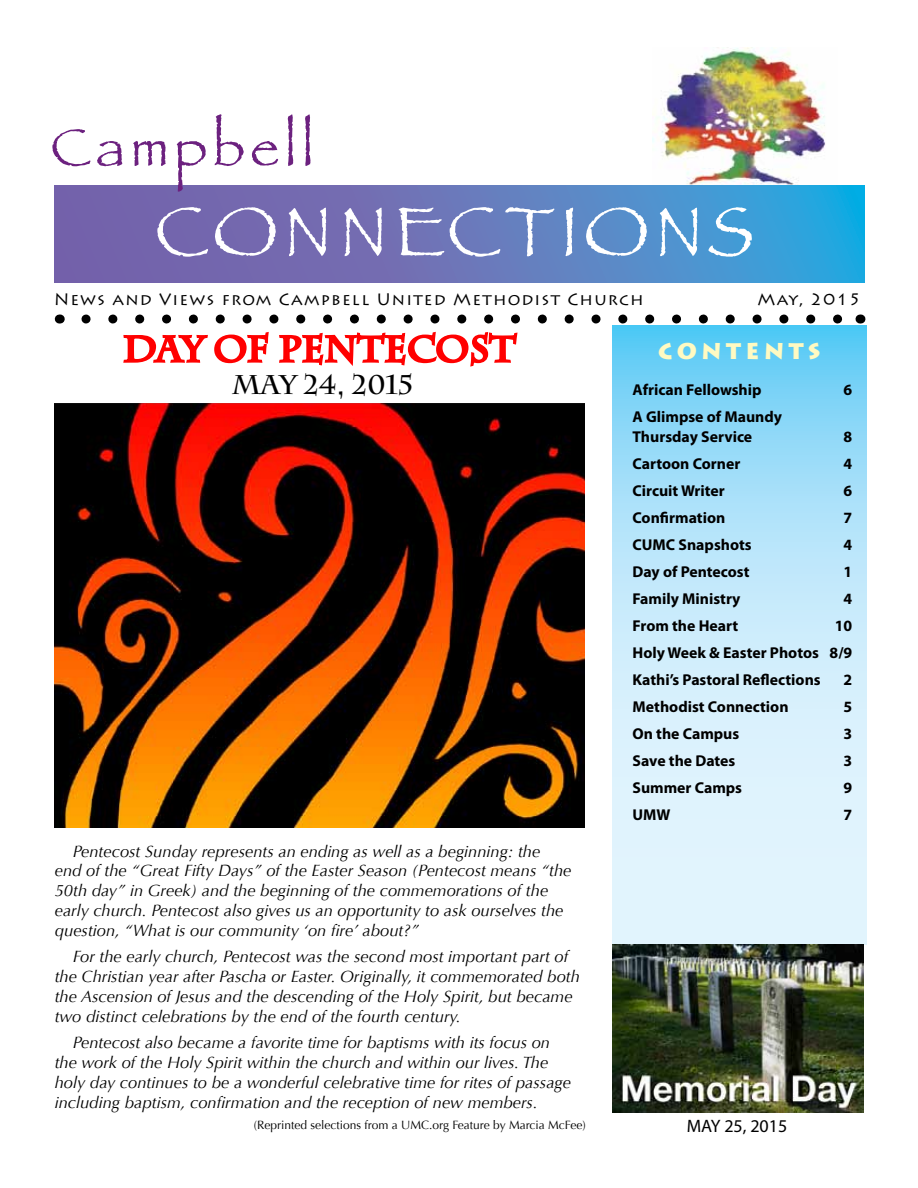
<style>
.page{position:relative;width:918px;height:1188px;background:#fff}
.page>*{position:absolute;margin:0;border:0;box-sizing:border-box;transform-origin:0 0}
.t1{font:72px "Papyrus";letter-spacing:.08em;color:#fff}
.t2{font:54px "Papyrus";letter-spacing:.1em;color:#6c217f}
.t3{font:700 36px "Charlemagne Std";color:#f00}
.t4{font:700 27px "Charlemagne Std";color:#000}
.t5{font:900 22.5px "Lithos Pro";letter-spacing:.2em;color:#fffac2}
.t6{font:18px "Myriad Pro";color:#000}
.t7{font:italic 16.5px/19.8px "Optima";color:#000}
.t8{font:16.5px "Lithos Pro";letter-spacing:.075em;color:#000}
.t9{font:700 15.75px/27px "Myriad Pro";color:#000}
.t10{font:12px "Optima";color:#000}
</style>
<div class="page">
<img style="left:652px;top:48px;width:186px;height:138px">
<svg style="left:54px;top:186px;width:810px;height:96px;background:#5f7dbe"></svg>
<svg style="left:612px;top:326px;width:254px;height:618px;background:#c2e9fb"></svg>
<svg style="left:86px;top:315px;width:761px;height:53px"></svg>
<img style="left:54px;top:403px;width:531px;height:424px">
<img style="left:612px;top:944px;width:252px;height:169px">
<h2 class="t2" style="left:51px;top:115px;width:265px">Campbell</h2>
<h1 class="t1" style="left:155px;top:188px;width:601px">CONNECTIONS</h1>
<p class="t8" style="left:54px;top:289px;width:591px">News and Views from Campbell United Methodist Church</p>
<p class="t8" style="left:758px;top:289px;width:105px">May, 2015</p>
<h3 class="t5" style="left:658px;top:337px;width:164px">CONTENTS</h3>
<p class="t9" style="left:633px;top:376px;width:131px">African Fellowship</p>
<p class="t9" style="left:844px;top:376px;width:10px">6</p>
<p class="t9" style="left:633px;top:407px;width:151px;line-height:19.5px">A Glimpse of Maundy<br>Thursday Service</p>
<h3 class="t3" style="left:123px;top:328px;width:395px">DAY OF PENTECOST</h3>
<h3 class="t4" style="left:232px;top:369px;width:183px">MAY 24, 2015</h3>
<p class="t9" style="left:844px;top:422px;width:10px">8</p>
<p class="t9" style="left:633px;top:449px;width:109px">Cartoon Corner</p>
<p class="t9" style="left:844px;top:449px;width:10px">4</p>
<p class="t9" style="left:633px;top:476px;width:94px">Circuit Writer</p>
<p class="t9" style="left:844px;top:476px;width:10px">6</p>
<p class="t9" style="left:633px;top:503px;width:94px">Confirmation</p>
<p class="t9" style="left:844px;top:503px;width:10px">7</p>
<p class="t9" style="left:633px;top:530px;width:121px">CUMC Snapshots</p>
<p class="t9" style="left:844px;top:530px;width:10px">4</p>
<p class="t9" style="left:633px;top:557px;width:119px">Day of Pentecost</p>
<p class="t9" style="left:844px;top:557px;width:10px">1</p>
<p class="t9" style="left:633px;top:584px;width:110px">Family Ministry</p>
<p class="t9" style="left:844px;top:584px;width:10px">4</p>
<p class="t9" style="left:633px;top:611px;width:107px">From the Heart</p>
<p class="t9" style="left:633px;top:611px;width:221px;text-align:justify;text-indent:202px">10<br>Holy Week &amp; Easter Photos 8/9<br>Kathi’s Pastoral Reflections</p>
<p class="t9" style="left:844px;top:665px;width:10px">2</p>
<p class="t9" style="left:633px;top:692px;width:158px">Methodist Connection</p>
<p class="t9" style="left:844px;top:692px;width:10px">5</p>
<p class="t9" style="left:633px;top:719px;width:108px">On the Campus</p>
<p class="t9" style="left:844px;top:719px;width:10px">3</p>
<p class="t9" style="left:633px;top:746px;width:104px">Save the Dates</p>
<p class="t9" style="left:844px;top:746px;width:10px">3</p>
<p class="t9" style="left:633px;top:773px;width:111px">Summer Camps</p>
<p class="t9" style="left:844px;top:773px;width:10px">9</p>
<p class="t9" style="left:633px;top:800px;width:40px">UMW</p>
<p class="t9" style="left:844px;top:800px;width:10px">7</p>
<p class="t7" style="left:55px;top:841px;width:518px;text-indent:18px">Pentecost Sunday represents an ending as well as a beginning: the<br>end of the “Great Fifty Days” of the Easter Season (Pentecost means “the 50th day” in Greek) and the beginning of the commemorations of the early church. Pentecost also gives us an opportunity to ask ourselves the question, “What is our community ‘on fire’ about?”</p>
<p class="t7" style="left:55px;top:947px;width:527px;text-indent:18px">For the early church, Pentecost was the second most important part of the Christian year after Pascha or Easter. Originally, it commemorated both the Ascension of Jesus and the descending of the Holy Spirit, but became two distinct celebrations by the end of the fourth century.</p>
<p class="t7" style="left:55px;top:1033px;width:518px;text-indent:18px">Pentecost also became a favorite time for baptisms with its focus on the work of the Holy Spirit within the church and within our lives. The holy day continues to be a wonderful celebrative time for rites of passage including baptism, confirmation and the reception of new members.</p>
<p class="t10" style="left:254px;top:1118px;width:333px">(Reprinted selections from a UMC.org Feature by Marcia McFee)</p>
<p class="t6" style="left:687px;top:1115px;width:102px">MAY 25, 2015</p>
</div>
